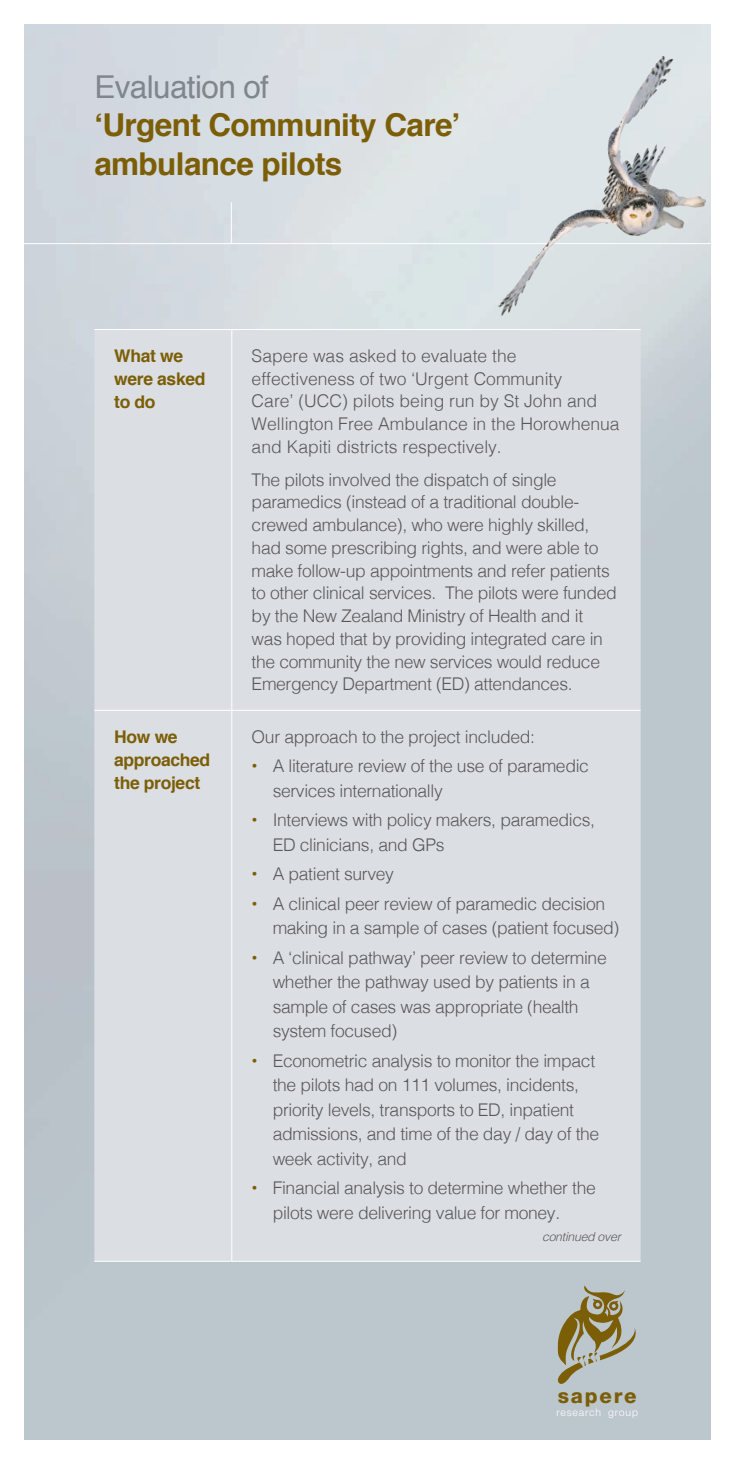
<style>
.page{position:relative;width:735px;height:1464px;background:#fff}
.page>*{position:absolute;margin:0;border:0;box-sizing:border-box;transform-origin:0 0}
.t1{font:700 31.5px/38.5px "Helvetica";letter-spacing:-.02em;color:#7b5e06}
.t2{font:31.5px "Helvetica";letter-spacing:-.02em;color:#81868d}
.t3{font:800 20.3px "Helvetica Neue";letter-spacing:.09em;color:#7b5e06}
.t4{font:300 17.5px/24.5px "Helvetica";letter-spacing:-.02em;color:#57585a}
.t5{font:300 17.5px/22.8px "Helvetica";color:#57585a}
.t6{font:700 17.5px/22.8px "Helvetica";letter-spacing:-.02em;color:#7b5e06}
.t7{font:italic 300 12.25px "Helvetica";letter-spacing:-.02em;color:#57585a}
.t8{font:300 10.5px "Helvetica Neue";letter-spacing:.08em;color:#fff}
.s1{font-weight:700;color:#7b5e06}
</style>
<div class="page">
<svg style="left:556px;top:1285px;width:88px;height:104px;background:#aaaa97"></svg>
<div style="left:94px;top:330px;width:546px;height:930px;background:#dbdfe3"></div>
<hr style="left:94px;top:710px;width:138px;height:1px;background:#fff">
<hr style="left:232px;top:710px;width:408px;height:1px;background:#fff">
<hr style="left:231px;top:330px;width:1px;height:380px;background:#fff">
<hr style="left:231px;top:710px;width:1px;height:550px;background:#fff">
<img style="left:468px;top:52px;width:243px;height:269px">
<h1 class="t2" style="left:94px;top:74px;width:176px">Evaluation of</h1>
<h1 class="t1" style="left:94px;top:109px;width:367px">‘Urgent Community Care’ ambulance pilots</h1>
<p class="t6" style="left:114px;top:346px;width:93px">What we were asked to do</p>
<p class="t5" style="left:251px;top:346px;width:369px">Sapere was asked to evaluate the effectiveness of two ‘Urgent Community<br>Care’ (UCC) pilots being run by St John and Wellington Free Ambulance in the Horowhenua and Kapiti districts respectively.</p>
<p class="t4" style="left:251px;top:469px;width:366px;line-height:22.8px">The pilots involved the dispatch of single paramedics (instead of a traditional double&shy;crewed ambulance), who were highly skilled, had some prescribing rights, and were able to make follow-up appointments and refer patients to other clinical services. The pilots were funded by the New Zealand Ministry of Health and it was hoped that by providing integrated care in the community the new services would reduce Emergency Department (ED) attendances.</p>
<p class="t6" style="left:114px;top:727px;width:98px">How we approached the project</p>
<p class="t4" style="left:251px;top:725px;width:285px">Our approach to the project included:</p>
<p class="t4" style="left:272px;top:755px;width:317px;text-indent:-21px"><span class="s1">•</span> A literature review of the use of paramedic services internationally</p>
<p class="t4" style="left:272px;top:809px;width:324px;text-indent:-21px"><span class="s1">•</span> Interviews with policy makers, paramedics,<br>ED clinicians, and GPs</p>
<p class="t4" style="left:251px;top:863px;width:144px"><span class="s1">•</span> A patient survey</p>
<p class="t4" style="left:272px;top:892px;width:348px;text-indent:-21px"><span class="s1">•</span> A clinical peer review of paramedic decision making in a sample of cases (patient focused)</p>
<p class="t4" style="left:272px;top:946px;width:335px;text-indent:-21px"><span class="s1">•</span> A ‘clinical pathway’ peer review to determine whether the pathway used by patients in a sample of cases was appropriate (health system focused)</p>
<p class="t4" style="left:272px;top:1049px;width:328px;text-indent:-21px"><span class="s1">•</span> Econometric analysis to monitor the impact the pilots had on 111 volumes, incidents, priority levels, transports to ED, inpatient admissions, and time of the day / day of the week activity, and</p>
<p class="t4" style="left:272px;top:1177px;width:324px;text-indent:-21px"><span class="s1">•</span> Financial analysis to determine whether the pilots were delivering value for money.</p>
<p class="t7" style="left:542px;top:1231px;width:80px">continued over</p>
<p class="t3" style="left:557px;top:1383px;width:80px">sapere</p>
<p class="t8" style="left:556px;top:1405px;width:83px">research group</p>
</div>
